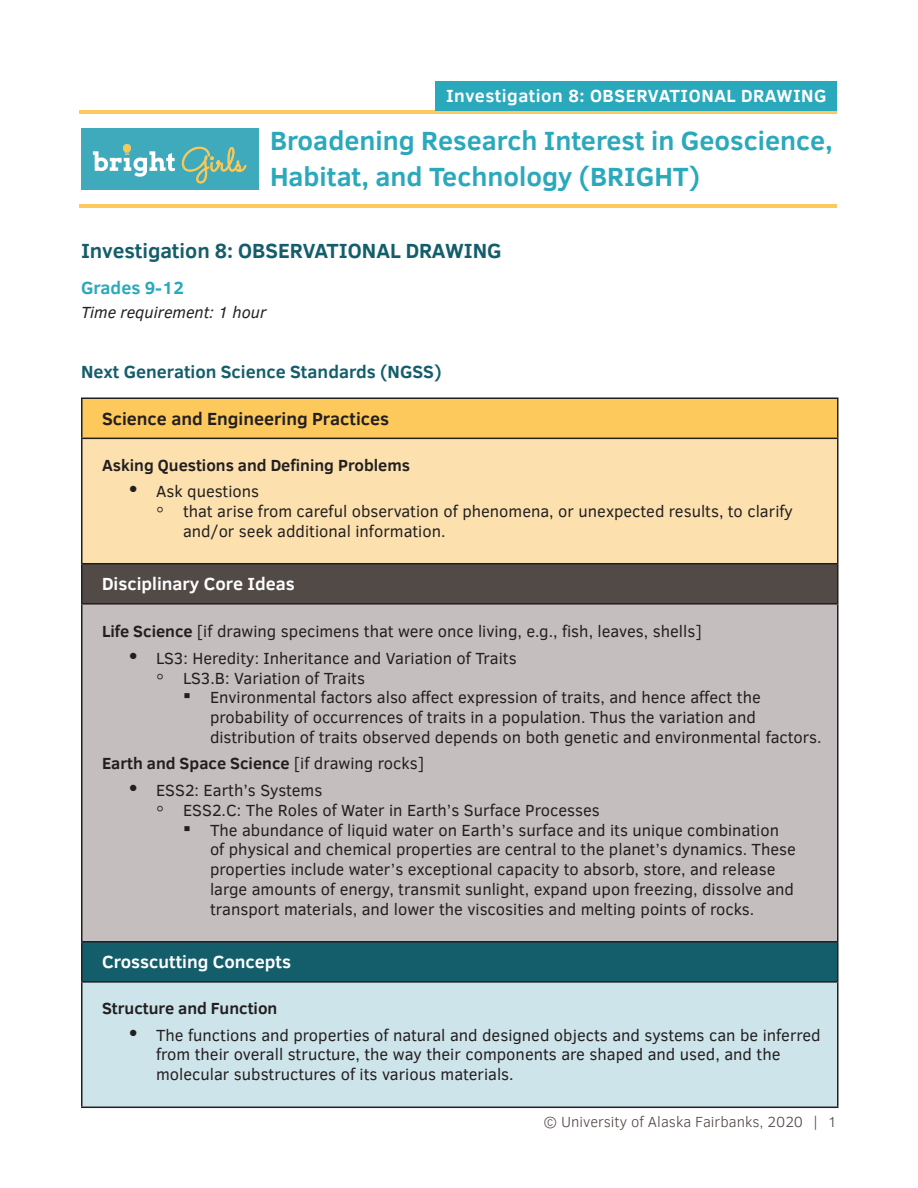
<style>
.page{position:relative;width:918px;height:1188px;background:#fff}
.page>*{position:absolute;margin:0;border:0;box-sizing:border-box;transform-origin:0 0}
.t1{font:32.7px "Sacramento";color:#ffc953}
.t2{font:700 27px/36px "Clear Sans";color:#2aa9bc}
.t3{font:700 21px "Clear Sans";color:#145e6c}
.Table_Text{font:700 18px "Clear Sans";color:#fff}
.Subtitle{font:700 18px "Clear Sans";color:#145e6c}
.Table_Text-2{font:700 18px "Clear Sans";letter-spacing:.03em;color:#fff}
.Table_Text-3{font:700 18px "Clear Sans";color:#231f20}
.Body_Text{font:700 18px "Clear Sans";color:#2aa9bc}
.Table_Subtitle{font:16.5px/19.8px "Clear Sans";color:#231f20}
.Table_Subtitle-2{font:700 16.5px "Clear Sans";color:#231f20}
.Body_Text-2{font:italic 16.5px "Clear Sans";color:#231f20}
.t4{font:300 15px "Clear Sans";color:#524a47}
.s1{font-weight:700;font-size:22.5px}
.s2{font-weight:700}
.s3{font-weight:400}
</style>
<div class="page">
<div style="left:82px;top:398px;width:756px;height:40px;background:#fdc95d"></div>
<div style="left:82px;top:438px;width:756px;height:126px;background:#fce1af"></div>
<div style="left:82px;top:564px;width:756px;height:40px;background:#524a47"></div>
<div style="left:82px;top:604px;width:756px;height:338px;background:#c4bfbe"></div>
<div style="left:82px;top:942px;width:756px;height:40px;background:#145e6c"></div>
<div style="left:82px;top:982px;width:756px;height:125px;background:#cde4ea"></div>
<hr style="left:81px;top:398px;width:757px;height:1px;background:#231f20">
<hr style="left:81px;top:399px;width:1px;height:39px;background:#231f20">
<hr style="left:837px;top:399px;width:1px;height:39px;background:#231f20">
<hr style="left:81px;top:438px;width:757px;height:1px;background:#231f20">
<hr style="left:81px;top:439px;width:1px;height:124px;background:#231f20">
<hr style="left:837px;top:439px;width:1px;height:124px;background:#231f20">
<hr style="left:81px;top:563px;width:757px;height:1px;background:#231f20">
<hr style="left:81px;top:564px;width:1px;height:39px;background:#231f20">
<hr style="left:837px;top:564px;width:1px;height:39px;background:#231f20">
<hr style="left:81px;top:603px;width:757px;height:2px;background:#231f20">
<hr style="left:81px;top:605px;width:1px;height:336px;background:#231f20">
<hr style="left:837px;top:605px;width:1px;height:336px;background:#231f20">
<hr style="left:81px;top:941px;width:757px;height:2px;background:#231f20">
<hr style="left:81px;top:943px;width:1px;height:38px;background:#231f20">
<hr style="left:837px;top:943px;width:1px;height:38px;background:#231f20">
<hr style="left:81px;top:981px;width:757px;height:2px;background:#231f20">
<hr style="left:81px;top:983px;width:1px;height:124px;background:#231f20">
<hr style="left:837px;top:983px;width:1px;height:124px;background:#231f20">
<hr style="left:81px;top:1107px;width:757px;height:1px;background:#231f20">
<hr style="left:80px;top:110px;width:757px;height:4px;background:#fdc95d">
<div style="left:435px;top:81px;width:402px;height:29px;background:#2aa9bc"></div>
<hr style="left:80px;top:204px;width:757px;height:4px;background:#fdc95d">
<div style="left:81px;top:128px;width:177px;height:62px;background:#3faabc"></div>
<svg style="left:182px;top:147px;width:64px;height:36px"></svg>
<svg style="left:93px;top:145px;width:82px;height:32px"></svg>
<p class="t1" style="left:181px;top:140px;width:65px">Girls</p>
<p class="Table_Text-2" style="left:446px;top:83px;width:382px">Investigation 8: OBSERVATIONAL DRAWING</p>
<p class="t2" style="left:270px;top:122px;width:564px">Broadening Research Interest in Geoscience,<br>Habitat, and Technology (BRIGHT)</p>
<p class="t3" style="left:81px;top:235px;width:422px">Investigation 8: OBSERVATIONAL DRAWING</p>
<p class="Body_Text" style="left:81px;top:275px;width:105px">Grades 9-12</p>
<p class="Body_Text-2" style="left:81px;top:301px;width:187px">Time requirement: 1 hour</p>
<p class="Subtitle" style="left:81px;top:359px;width:362px">Next Generation Science Standards (NGSS)</p>
<p class="Table_Text-3" style="left:102px;top:405px;width:289px">Science and Engineering Practices</p>
<p class="Table_Subtitle-2" style="left:102px;top:453px;width:310px">Asking Questions and Defining Problems</p>
<p class="Table_Subtitle" style="left:129px;top:481px;width:132px"><span class="s1">•</span> Ask questions</p>
<p class="Table_Subtitle" style="left:183px;top:501px;width:611px;text-indent:-27px"><span class="s1">◦</span> that arise from careful observation of phenomena, or unexpected results, to clarify and/or seek additional information.</p>
<p class="Table_Text" style="left:102px;top:571px;width:194px">Disciplinary Core Ideas</p>
<p class="Table_Subtitle" style="left:102px;top:621px;width:601px"><span class="s2">Life Science</span> [if drawing specimens that were once living, e.g., fish, leaves, shells]</p>
<p class="Table_Subtitle" style="left:129px;top:648px;width:389px"><span class="s1">•</span> LS3: Heredity: Inheritance and Variation of Traits</p>
<p class="Table_Subtitle" style="left:156px;top:668px;width:211px"><span class="s1">◦</span> LS3.B: Variation of Traits</p>
<p class="Table_Subtitle" style="left:210px;top:688px;width:613px;text-indent:-27px"><span class="s1">▪</span> Environmental factors also affect expression of traits, and hence affect the probability of occurrences of traits in a population. Thus the variation and distribution of traits observed depends on both genetic and environmental factors.</p>
<p class="Table_Subtitle-2" style="left:102px;top:752px;width:324px">Earth and Space Science <span class="s3">[if drawing rocks]</span></p>
<p class="Table_Subtitle" style="left:129px;top:780px;width:195px"><span class="s1">•</span> ESS2: Earth’s Systems</p>
<p class="Table_Subtitle" style="left:156px;top:800px;width:445px"><span class="s1">◦</span> ESS2.C: The Roles of Water in Earth’s Surface Processes</p>
<p class="Table_Subtitle" style="left:210px;top:820px;width:587px;text-indent:-27px"><span class="s1">▪</span> The abundance of liquid water on Earth’s surface and its unique combination of physical and chemical properties are central to the planet’s dynamics. These properties include water’s exceptional capacity to absorb, store, and release large amounts of energy, transmit sunlight, expand upon freezing, dissolve and transport materials, and lower the viscosities and melting points of rocks.</p>
<p class="Table_Text" style="left:102px;top:949px;width:191px">Crosscutting Concepts</p>
<p class="Table_Subtitle-2" style="left:102px;top:996px;width:177px">Structure and Function</p>
<p class="Table_Subtitle" style="left:156px;top:1025px;width:666px;text-indent:-27px"><span class="s1">•</span> The functions and properties of natural and designed objects and systems can be inferred from their overall structure, the way their components are shaped and used, and the molecular substructures of its various materials.</p>
<p class="t4" style="left:543px;top:1112px;width:295px">© University of Alaska Fairbanks, 2020 | 1</p>
</div>
